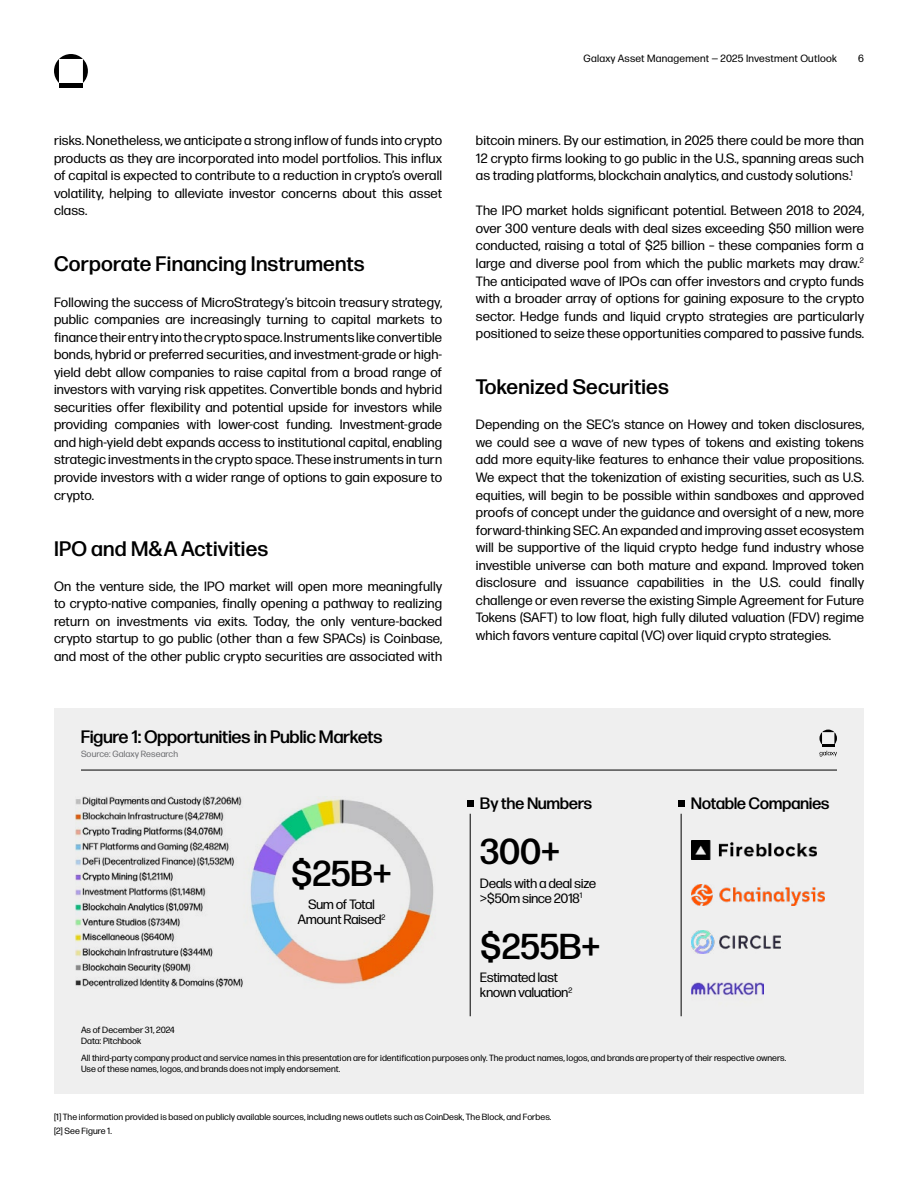
<style>
.page{position:relative;width:918px;height:1188px;background:#fff}
.page>*{position:absolute;margin:0;border:0;box-sizing:border-box;transform-origin:0 0}
.t1{font:500 36px "Forma DJR Display";letter-spacing:.01em;color:#000}
.t2{font:500 21px "Forma DJR Text";letter-spacing:.01em;color:#000}
.t3{font:500 18px "Forma DJR Display";letter-spacing:.01em;color:#000}
.t4{font:500 16.5px "Forma DJR Display";letter-spacing:.01em;color:#000}
.t5{font:13.5px/17.5px "Forma DJR Text";letter-spacing:.01em;color:#000;text-align:justify}
.t6{font:13.5px/15px "Forma DJR Display";letter-spacing:.01em;color:#000}
.t7{font:10.5px "Forma DJR Text";letter-spacing:.025em;color:#000}
.t8{font:9px/10.8px "Forma DJR Text";letter-spacing:.005em;color:#000}
.t9{font:9px "Forma DJR Text";letter-spacing:.01em;color:#6d6e71}
</style>
<div class="page">
<svg style="left:54px;top:54px;width:34px;height:34px"></svg>
<div style="left:54px;top:708px;width:810px;height:386px;background:#efefef"></div>
<hr style="left:81px;top:770px;width:756px;height:1px;background:#000">
<svg style="left:819px;top:730px;width:18px;height:27px"></svg>
<img style="left:75px;top:796px;width:359px;height:192px">
<img style="left:691px;top:884px;width:134px;height:22px">
<img style="left:691px;top:930px;width:89px;height:23px">
<img style="left:691px;top:982px;width:73px;height:13px">
<hr style="left:470px;top:814px;width:1px;height:202px;background:#000">
<div style="left:467px;top:800px;width:7px;height:7px;background:#000"></div>
<hr style="left:681px;top:814px;width:1px;height:202px;background:#000">
<div style="left:678px;top:800px;width:7px;height:7px;background:#000"></div>
<img style="left:691px;top:841px;width:125px;height:19px">
<p class="t5" style="left:54px;top:131px;width:390px">risks. Nonetheless, we anticipate a strong inflow of funds into crypto products as they are incorporated into model portfolios. This influx of capital is expected to contribute to a reduction in crypto’s overall volatility, helping to alleviate investor concerns about this asset class.</p>
<h2 class="t2" style="left:54px;top:249px;width:312px">Corporate Financing Instruments</h2>
<p class="t5" style="left:54px;top:292px;width:390px">Following the success of MicroStrategy’s bitcoin treasury strategy, public companies are increasingly turning to capital markets to finance their entry into the crypto space. Instruments like convertible bonds, hybrid or preferred securities, and investment-grade or high&shy;yield debt allow companies to raise capital from a broad range of investors with varying risk appetites. Convertible bonds and hybrid securities offer flexibility and potential upside for investors while providing companies with lower-cost funding. Investment-grade and high-yield debt expands access to institutional capital, enabling strategic investments in the crypto space. These instruments in turn provide investors with a wider range of options to gain exposure to crypto.</p>
<h2 class="t2" style="left:54px;top:533px;width:216px">IPO and M&amp;A Activities</h2>
<p class="t5" style="left:54px;top:576px;width:390px">On the venture side, the IPO market will open more meaningfully to crypto-native companies, finally opening a pathway to realizing return on investments via exits. Today, the only venture-backed crypto startup to go public (other than a few SPACs) is Coinbase, and most of the other public crypto securities are associated with</p>
<h3 class="t3" style="left:81px;top:724px;width:303px">Figure 1: Opportunities in Public Markets</h3>
<p class="t9" style="left:81px;top:747px;width:99px">Source: Galaxy Research</p>
<h1 class="t1" style="left:291px;top:847px;width:102px">$25B+</h1>
<p class="t6" style="left:298px;top:896px;width:89px;text-align:center">Sum of Total<br>Amount Raised<sup>2</sup></p>
<p class="t7" style="left:584px;top:51px;width:255px">Galaxy Asset Management — 2025 Investment Outlook</p>
<p class="t7" style="left:858px;top:51px;width:7px">6</p>
<p class="t5" style="left:476px;top:131px;width:390px">bitcoin miners. By our estimation, in 2025 there could be more than 12 crypto firms looking to go public in the U.S., spanning areas such as trading platforms, blockchain analytics, and custody solutions.<sup>1</sup></p>
<p class="t5" style="left:476px;top:201px;width:390px">The IPO market holds significant potential. Between 2018 to 2024, over 300 venture deals with deal sizes exceeding $50 million were conducted, raising a total of $25 billion – these companies form a large and diverse pool from which the public markets may draw.<sup>2<br></sup>The anticipated wave of IPOs can offer investors and crypto funds with a broader array of options for gaining exposure to the crypto sector. Hedge funds and liquid crypto strategies are particularly positioned to seize these opportunities compared to passive funds.</p>
<h2 class="t2" style="left:476px;top:371px;width:195px">Tokenized Securities</h2>
<p class="t5" style="left:476px;top:415px;width:390px">Depending on the SEC’s stance on Howey and token disclosures, we could see a wave of new types of tokens and existing tokens add more equity-like features to enhance their value propositions.<br>We expect that the tokenization of existing securities, such as U.S. equities, will begin to be possible within sandboxes and approved proofs of concept under the guidance and oversight of a new, more forward-thinking SEC. An expanded and improving asset ecosystem will be supportive of the liquid crypto hedge fund industry whose investible universe can both mature and expand. Improved token disclosure and issuance capabilities in the U.S. could finally challenge or even reverse the existing Simple Agreement for Future Tokens (SAFT) to low float, high fully diluted valuation (FDV) regime which favors venture capital (VC) over liquid crypto strategies.</p>
<p class="t4" style="left:480px;top:791px;width:113px">By the Numbers</p>
<p class="t4" style="left:691px;top:791px;width:140px">Notable Companies</p>
<h1 class="t1" style="left:480px;top:826px;width:81px">300+</h1>
<p class="t6" style="left:480px;top:875px;width:117px">Deals with a deal size &gt;$50m since 2018<sup>1</sup></p>
<h1 class="t1" style="left:480px;top:920px;width:122px">$255B+</h1>
<p class="t6" style="left:480px;top:969px;width:93px">Estimated last known valuation<sup>2</sup></p>
<p class="t8" style="left:81px;top:1024px;width:95px">As of December 31, 2024<br>Data: Pitchbook</p>
<p class="t8" style="left:81px;top:1052px;width:707px">All third-party company product and service names in this presentation are for identification purposes only. The product names, logos, and brands are property of their respective owners.<br>Use of these names, logos, and brands does not imply endorsement.</p>
<p class="t8" style="left:54px;top:1109px;width:499px;line-height:14.2px">[1] The information provided is based on publicly available sources, including news outlets such as CoinDesk, The Block, and Forbes. [2] See Figure 1.</p>
</div>
